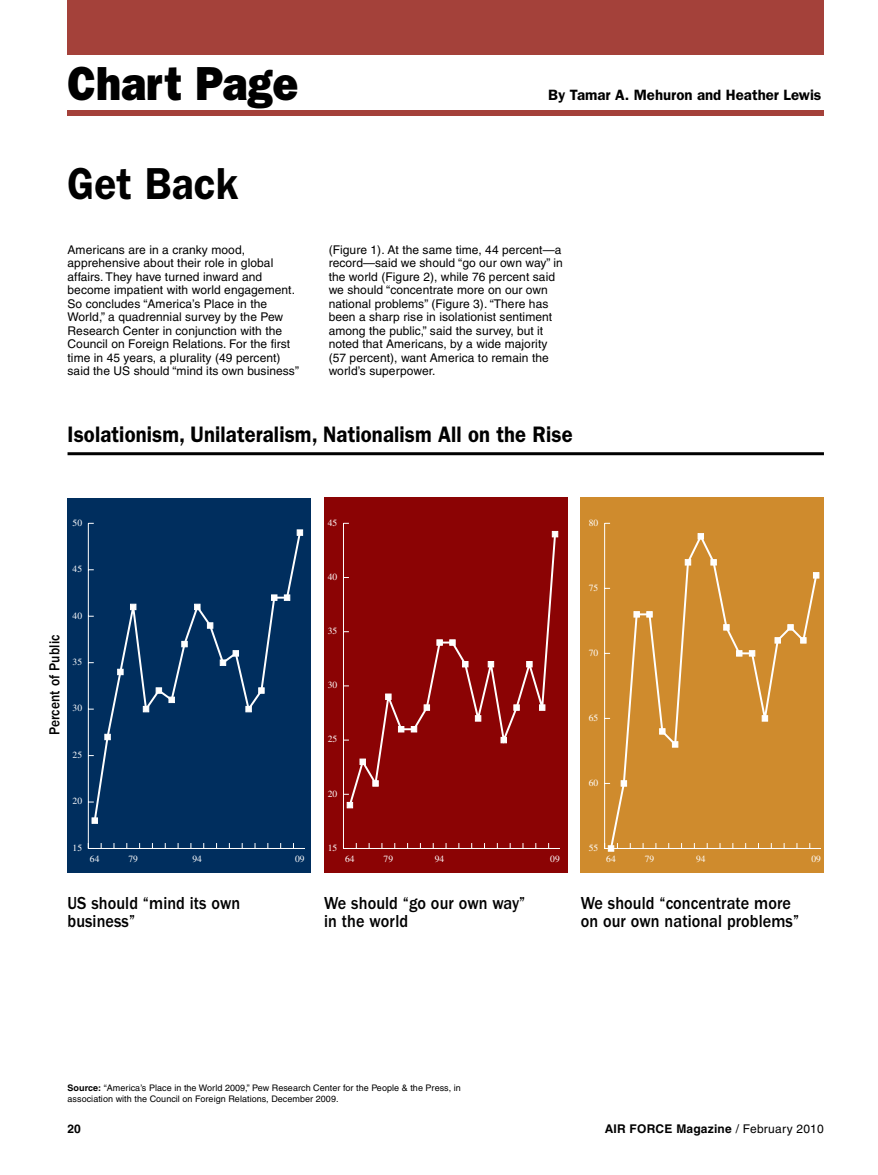
<style>
.page{position:relative;width:878px;height:1175px;background:#fff}
.page>*{position:absolute;margin:0;border:0;box-sizing:border-box;transform-origin:0 0}
.t1{font:800 48px "Franklin Gothic";color:#000;scale:.9 1}
.t2{font:600 45px "Franklin Gothic";letter-spacing:.005em;color:#000;scale:.9 1}
.t3{font:600 22.5px "Franklin Gothic";letter-spacing:.005em;color:#000;scale:.9 1}
.t4{font:500 18px/18px "Franklin Gothic";letter-spacing:.005em;color:#000;scale:.9 1}
.t5{font:600 15px "Franklin Gothic";color:#000}
.t6{font:500 15px "Franklin Gothic";letter-spacing:.005em;color:#000;scale:.9 1}
.t7{font:12px/13.5px "Helvetica";letter-spacing:.005em;color:#000}
.t8{font:700 12px "Helvetica";letter-spacing:.02em;color:#000}
.t9{font:9.45px "Times";color:#fff}
.t10{font:9px/10.5px "Helvetica";letter-spacing:.005em;color:#000}
.s1{font-weight:700}
.s2{font-weight:400}
</style>
<div class="page">
<div style="left:580px;top:497px;width:244px;height:376px;background:#cf8b2d"></div>
<div style="left:324px;top:497px;width:243px;height:376px;background:#8b0304"></div>
<div style="left:68px;top:498px;width:242px;height:375px;background:#002e5e"></div>
<hr style="left:68px;top:452px;width:756px;height:3px;background:#000">
<div style="left:68px;top:0;width:756px;height:54px;background:#a4413a"></div>
<div style="left:68px;top:110px;width:756px;height:5px;background:#a4413a"></div>
<hr style="left:88px;top:848px;width:217px;height:1px;background:#fff">
<hr style="left:88px;top:523px;width:1px;height:325px;background:#fff">
<svg style="left:92px;top:530px;width:210px;height:287px"></svg>
<svg style="left:92px;top:817px;width:6px;height:6px"></svg>
<svg style="left:105px;top:734px;width:5px;height:6px"></svg>
<svg style="left:117px;top:669px;width:6px;height:6px"></svg>
<svg style="left:130px;top:604px;width:6px;height:6px"></svg>
<svg style="left:143px;top:706px;width:6px;height:6px"></svg>
<svg style="left:156px;top:687px;width:6px;height:6px"></svg>
<svg style="left:169px;top:697px;width:6px;height:6px"></svg>
<svg style="left:181px;top:641px;width:6px;height:6px"></svg>
<svg style="left:194px;top:604px;width:6px;height:6px"></svg>
<svg style="left:207px;top:622px;width:6px;height:6px"></svg>
<svg style="left:220px;top:659px;width:6px;height:6px"></svg>
<svg style="left:233px;top:650px;width:6px;height:6px"></svg>
<svg style="left:246px;top:706px;width:5px;height:6px"></svg>
<svg style="left:258px;top:687px;width:6px;height:6px"></svg>
<svg style="left:271px;top:594px;width:6px;height:6px"></svg>
<svg style="left:284px;top:594px;width:6px;height:6px"></svg>
<svg style="left:297px;top:529px;width:6px;height:6px"></svg>
<hr style="left:604px;top:848px;width:217px;height:1px;background:#fff">
<hr style="left:604px;top:523px;width:1px;height:325px;background:#fff">
<svg style="left:608px;top:533px;width:210px;height:315px"></svg>
<svg style="left:605px;top:843px;width:13px;height:8px"></svg>
<svg style="left:621px;top:780px;width:5px;height:6px"></svg>
<svg style="left:633px;top:611px;width:6px;height:6px"></svg>
<svg style="left:646px;top:611px;width:6px;height:6px"></svg>
<svg style="left:659px;top:728px;width:6px;height:6px"></svg>
<svg style="left:672px;top:741px;width:6px;height:6px"></svg>
<svg style="left:685px;top:559px;width:6px;height:6px"></svg>
<svg style="left:697px;top:533px;width:6px;height:6px"></svg>
<svg style="left:710px;top:559px;width:6px;height:6px"></svg>
<svg style="left:723px;top:624px;width:6px;height:6px"></svg>
<svg style="left:736px;top:650px;width:6px;height:6px"></svg>
<svg style="left:749px;top:650px;width:6px;height:6px"></svg>
<svg style="left:762px;top:715px;width:5px;height:6px"></svg>
<svg style="left:774px;top:637px;width:6px;height:6px"></svg>
<svg style="left:787px;top:624px;width:6px;height:6px"></svg>
<svg style="left:800px;top:637px;width:6px;height:6px"></svg>
<svg style="left:813px;top:572px;width:6px;height:6px"></svg>
<hr style="left:343px;top:848px;width:217px;height:1px;background:#fff">
<hr style="left:343px;top:523px;width:1px;height:325px;background:#fff">
<svg style="left:347px;top:532px;width:210px;height:275px"></svg>
<svg style="left:347px;top:802px;width:6px;height:6px"></svg>
<svg style="left:360px;top:758px;width:5px;height:6px"></svg>
<svg style="left:372px;top:780px;width:6px;height:6px"></svg>
<svg style="left:385px;top:693px;width:6px;height:6px"></svg>
<svg style="left:398px;top:726px;width:6px;height:6px"></svg>
<svg style="left:411px;top:726px;width:6px;height:6px"></svg>
<svg style="left:424px;top:704px;width:6px;height:6px"></svg>
<svg style="left:436px;top:639px;width:6px;height:6px"></svg>
<svg style="left:449px;top:639px;width:6px;height:6px"></svg>
<svg style="left:462px;top:661px;width:6px;height:6px"></svg>
<svg style="left:475px;top:715px;width:6px;height:6px"></svg>
<svg style="left:488px;top:661px;width:6px;height:6px"></svg>
<svg style="left:501px;top:737px;width:5px;height:6px"></svg>
<svg style="left:513px;top:704px;width:6px;height:6px"></svg>
<svg style="left:526px;top:661px;width:6px;height:6px"></svg>
<svg style="left:539px;top:704px;width:6px;height:6px"></svg>
<svg style="left:552px;top:531px;width:6px;height:6px"></svg>
<h1 class="t1" style="left:68px;top:55px;width:258px">Chart Page</h1>
<h2 class="t2" style="left:68px;top:157px;width:191px">Get Back</h2>
<p class="t7" style="left:68px;top:243px;width:233px">Americans are in a cranky mood, apprehensive about their role in global affairs. They have turned inward and become impatient with world engagement.<br>So concludes “America’s Place in the World,” a quadrennial survey by the Pew Research Center in conjunction with the Council on Foreign Relations. For the first time in 45 years, a plurality (49 percent) said the US should “mind its own business”</p>
<p class="t5" style="left:548px;top:86px;width:275px">By Tamar A. Mehuron and Heather Lewis</p>
<p class="t7" style="left:328px;top:243px;width:236px">(Figure 1). At the same time, 44 percent—a record—said we should “go our own way” in the world (Figure 2), while 76 percent said we should “concentrate more on our own national problems” (Figure 3). “There has been a sharp rise in isolationist sentiment among the public,” said the survey, but it noted that Americans, by a wide majority (57 percent), want America to remain the world’s superpower.</p>
<h3 class="t3" style="left:68px;top:421px;width:562px">Isolationism, Unilateralism, Nationalism All on the Rise</h3>
<p class="t9" style="left:73px;top:517px;width:11px">50</p>
<p class="t9" style="left:73px;top:563px;width:11px">45</p>
<p class="t6" style="left:46px;top:735px;width:113px;rotate:-90deg">Percent of Public</p>
<p class="t9" style="left:73px;top:610px;width:11px">40</p>
<p class="t9" style="left:73px;top:656px;width:11px">35</p>
<p class="t9" style="left:73px;top:703px;width:11px">30</p>
<p class="t9" style="left:73px;top:749px;width:11px">25</p>
<p class="t9" style="left:73px;top:796px;width:11px">20</p>
<p class="t9" style="left:328px;top:517px;width:11px">45</p>
<p class="t9" style="left:328px;top:571px;width:11px">40</p>
<p class="t9" style="left:328px;top:625px;width:11px">35</p>
<p class="t9" style="left:328px;top:679px;width:11px">30</p>
<p class="t9" style="left:328px;top:734px;width:11px">25</p>
<p class="t9" style="left:328px;top:788px;width:11px">20</p>
<p class="t9" style="left:589px;top:517px;width:11px">80</p>
<p class="t9" style="left:589px;top:582px;width:11px">75</p>
<p class="t9" style="left:589px;top:647px;width:11px">70</p>
<p class="t9" style="left:589px;top:712px;width:11px">65</p>
<p class="t9" style="left:589px;top:777px;width:11px">60</p>
<p class="t9" style="left:73px;top:842px;width:11px">15</p>
<p class="t9" style="left:90px;top:853px;width:11px">64</p>
<p class="t9" style="left:128px;top:853px;width:11px">79</p>
<p class="t9" style="left:192px;top:853px;width:11px">94</p>
<p class="t9" style="left:295px;top:853px;width:11px">09</p>
<p class="t9" style="left:328px;top:842px;width:11px">15</p>
<p class="t9" style="left:345px;top:853px;width:11px">64</p>
<p class="t9" style="left:383px;top:853px;width:11px">79</p>
<p class="t9" style="left:435px;top:853px;width:11px">94</p>
<p class="t9" style="left:550px;top:853px;width:11px">09</p>
<p class="t9" style="left:589px;top:842px;width:11px">55</p>
<p class="t9" style="left:606px;top:853px;width:11px">64</p>
<p class="t9" style="left:644px;top:853px;width:11px">79</p>
<p class="t9" style="left:696px;top:853px;width:11px">94</p>
<p class="t9" style="left:811px;top:853px;width:11px">09</p>
<h3 class="t4" style="left:68px;top:894px;width:193px">US should “mind its own business”</h3>
<h3 class="t4" style="left:324px;top:894px;width:225px">We should “go our own way” in the world</h3>
<h3 class="t4" style="left:580px;top:894px;width:244px">We should “concentrate more on our own national problems”</h3>
<p class="t10" style="left:68px;top:1082px;width:395px"><span class="s1">Source:</span> “America’s Place in the World 2009,” Pew Research Center for the People &amp; the Press, in association with the Council on Foreign Relations, December 2009.</p>
<p class="t8" style="left:67px;top:1121px;width:15px">20</p>
<p class="t8" style="left:604px;top:1121px;width:221px">AIR FORCE Magazine <span class="s2">/ February 2010</span></p>
</div>
